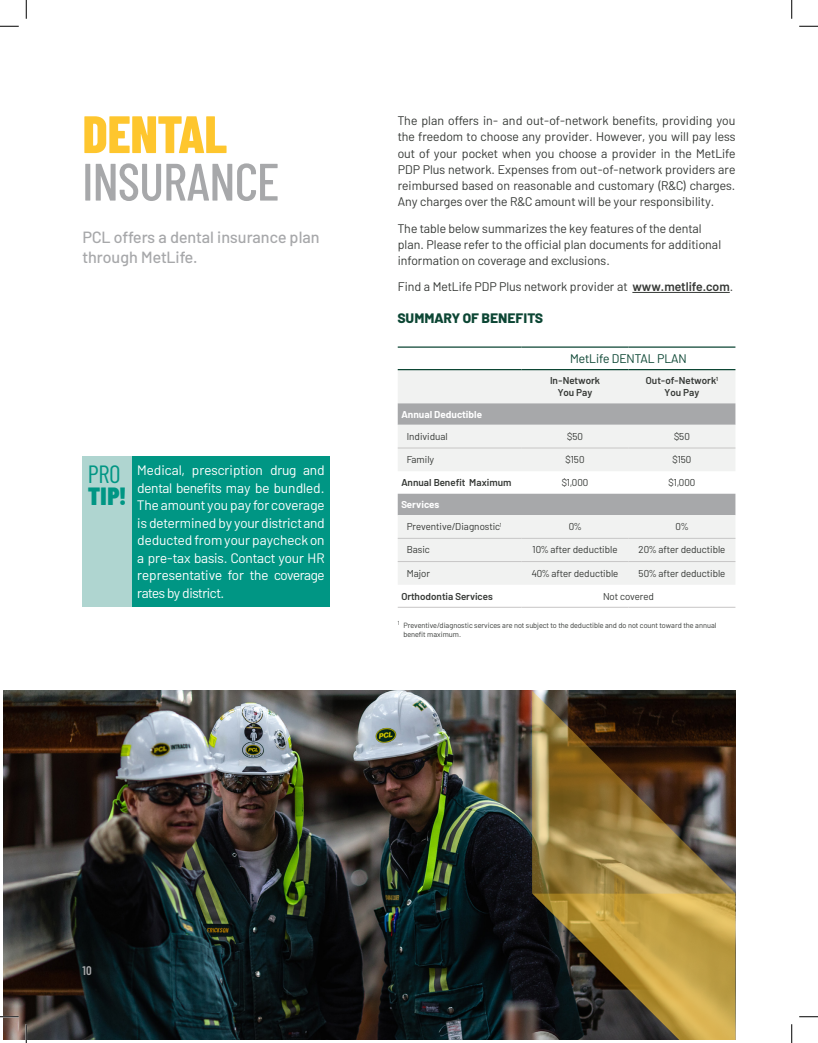
<style>
.page{position:relative;width:818px;height:1043px;background:#fff}
.page>*{position:absolute;margin:0;border:0;box-sizing:border-box;transform-origin:0 0}
.Page_Title_L2{font:500 52.5px "Barlow Condensed";color:#a7a8aa}
.Page_Title_L1{font:800 52.5px "Barlow Condensed";color:#fec62e}
.Header_1{font:900 25px/21.2px "Barlow Condensed";color:#009684}
.Intro_Text{font:500 16.25px/20px "Barlow";color:#a7a8aa}
.ProTip{font:13.75px/17.5px "Barlow";letter-spacing:-.015em;color:#fff;text-align:justify}
.Header_1-2{font:800 13.75px "Barlow";color:#0c4634}
.Body_justified{font:12.5px/16.2px "Barlow";color:#363936;text-align:justify}
.Body{font:12.5px/16.2px "Barlow";color:#363936}
.Header_1-3{font:12.5px "Barlow";color:#0c4634}
.Body-2{font:600 12.5px "Barlow Condensed";color:#a7a8aa}
.table_numberrs{font:10px "Barlow";color:#363936}
.table_indent_1{font:600 10px/12px "Barlow";color:#363936;text-align:center}
.table_indent_2{font:10px "Barlow";color:#363936}
.Paragraph_Style_4{font:700 10px "Barlow";color:#fff}
.t1{font:7.5px/9px "Barlow";color:#363936}
.s1{font-weight:400}
.s2{font-weight:600}
</style>
<div class="page">
<hr style="left:632px;top:292px;width:97px;height:1px;background:#363936">
<div style="left:132px;top:457px;width:198px;height:150px;background:#009684"></div>
<div style="left:398px;top:370px;width:337px;height:33px;background:#f1f2f1"></div>
<svg style="left:398px;top:403px;width:337px;height:22px;background:#a9aaac"></svg>
<svg style="left:398px;top:425px;width:337px;height:160px;fill:#f1f2f1"></svg>
<hr style="left:398px;top:447px;width:123px;height:1px;background:#c7c6c6">
<hr style="left:521px;top:447px;width:107px;height:1px;background:#c7c6c6">
<hr style="left:628px;top:447px;width:107px;height:1px;background:#c7c6c6">
<hr style="left:398px;top:538px;width:123px;height:1px;background:#c7c6c6">
<hr style="left:521px;top:538px;width:107px;height:1px;background:#c7c6c6">
<hr style="left:628px;top:538px;width:107px;height:1px;background:#c7c6c6">
<hr style="left:398px;top:561px;width:123px;height:1px;background:#c7c6c6">
<hr style="left:521px;top:561px;width:107px;height:1px;background:#c7c6c6">
<hr style="left:628px;top:561px;width:107px;height:1px;background:#c7c6c6">
<hr style="left:398px;top:346px;width:123px;height:2px;background:#0c4634">
<hr style="left:521px;top:346px;width:107px;height:2px;background:#0c4634">
<hr style="left:628px;top:346px;width:107px;height:2px;background:#0c4634">
<hr style="left:398px;top:369px;width:123px;height:1px;background:#0c4634">
<hr style="left:521px;top:369px;width:107px;height:1px;background:#0c4634">
<hr style="left:628px;top:369px;width:107px;height:1px;background:#0c4634">
<hr style="left:398px;top:607px;width:123px;height:1px;background:#c7c6c6">
<hr style="left:521px;top:607px;width:107px;height:1px;background:#c7c6c6">
<hr style="left:628px;top:607px;width:107px;height:1px;background:#c7c6c6">
<div style="left:82px;top:457px;width:50px;height:150px;background:#afd5d0"></div>
<img style="left:4px;top:690px;width:528px;height:349px">
<svg style="left:532px;top:893px;width:203px;height:146px;background:#867137"></svg>
<img style="left:532px;top:690px;width:203px;height:203px">
<img style="left:329px;top:690px;width:203px;height:203px">
<svg style="left:0;top:25px;width:19px;height:2px"></svg>
<svg style="left:799px;top:25px;width:19px;height:2px"></svg>
<svg style="left:0;top:1015px;width:19px;height:2px"></svg>
<svg style="left:799px;top:1016px;width:19px;height:1px"></svg>
<svg style="left:25px;top:0;width:2px;height:19px"></svg>
<svg style="left:25px;top:1024px;width:2px;height:18px"></svg>
<svg style="left:791px;top:0;width:1px;height:19px"></svg>
<svg style="left:791px;top:1024px;width:1px;height:18px"></svg>
<p class="Page_Title_L1" style="left:82px;top:97px;width:146px">DENTAL</p>
<p class="Page_Title_L2" style="left:82px;top:144px;width:198px">INSURANCE</p>
<p class="Intro_Text" style="left:82px;top:226px;width:239px">PCL offers a dental insurance plan through MetLife.</p>
<p class="Header_1" style="left:88px;top:462px;width:39px"><span class="s1">PRO<br></span>TIP!</p>
<p class="ProTip" style="left:137px;top:460px;width:189px">Medical, prescription drug and dental benefits may be bundled.<br>The amount you pay for coverage is determined by your district and deducted from your paycheck on a pre-tax basis. Contact your HR representative for the coverage rates by district.</p>
<p class="Body_justified" style="left:398px;top:111px;width:339px">The plan offers in- and out-of-network benefits, providing you the freedom to choose any provider. However, you will pay less out of your pocket when you choose a provider in the MetLife PDP Plus network. Expenses from out-of-network providers are reimbursed based on reasonable and customary (R&amp;C) charges.<br>Any charges over the R&amp;C amount will be your responsibility.</p>
<p class="Body" style="left:398px;top:219px;width:325px">The table below summarizes the key features of the dental plan. Please refer to the official plan documents for additional information on coverage and exclusions.</p>
<p class="Body" style="left:398px;top:277px;width:337px">Find a MetLife PDP Plus network provider at <span class="s2">www.metlife.com</span>.</p>
<p class="Header_1-2" style="left:398px;top:308px;width:147px">SUMMARY OF BENEFITS</p>
<p class="Header_1-3" style="left:570px;top:349px;width:118px">MetLife DENTAL PLAN</p>
<p class="table_indent_1" style="left:550px;top:374px;width:52px">In-Network<br>You Pay</p>
<p class="table_indent_1" style="left:646px;top:374px;width:73px">Out-of-Network<sup>1<br></sup>You Pay</p>
<p class="Paragraph_Style_4" style="left:401px;top:406px;width:82px">Annual Deductible</p>
<p class="table_indent_2" style="left:407px;top:429px;width:43px">Individual</p>
<p class="table_numberrs" style="left:567px;top:429px;width:17px">$50</p>
<p class="table_numberrs" style="left:674px;top:429px;width:17px">$50</p>
<p class="table_indent_2" style="left:407px;top:452px;width:29px">Family</p>
<p class="table_numberrs" style="left:565px;top:452px;width:20px">$150</p>
<p class="table_numberrs" style="left:672px;top:452px;width:20px">$150</p>
<p class="table_indent_1" style="left:401px;top:475px;width:112px">Annual Benefit Maximum</p>
<p class="table_numberrs" style="left:561px;top:475px;width:28px">$1,000</p>
<p class="table_numberrs" style="left:668px;top:475px;width:28px">$1,000</p>
<p class="Paragraph_Style_4" style="left:401px;top:497px;width:40px">Services</p>
<p class="table_indent_2" style="left:407px;top:519px;width:96px">Preventive/Diagnostic<sup>1</sup></p>
<p class="table_numberrs" style="left:568px;top:519px;width:14px">0%</p>
<p class="table_numberrs" style="left:675px;top:519px;width:14px">0%</p>
<p class="table_indent_2" style="left:407px;top:542px;width:25px">Basic</p>
<p class="table_numberrs" style="left:532px;top:542px;width:86px">10% after deductible</p>
<p class="table_numberrs" style="left:638px;top:542px;width:88px">20% after deductible</p>
<p class="table_indent_2" style="left:407px;top:566px;width:25px">Major</p>
<p class="table_numberrs" style="left:531px;top:566px;width:88px">40% after deductible</p>
<p class="table_numberrs" style="left:638px;top:566px;width:88px">50% after deductible</p>
<p class="table_indent_1" style="left:401px;top:589px;width:93px">Orthodontia Services</p>
<p class="table_numberrs" style="left:603px;top:588px;width:52px">Not covered</p>
<p class="t1" style="left:403px;top:620px;width:315px;text-indent:-6px"><sup>1</sup> Preventive/diagnostic services are not subject to the deductible and do not count toward the annual benefit maximum.</p>
<p class="Body-2" style="left:82px;top:962px;width:11px">10</p>
</div>
